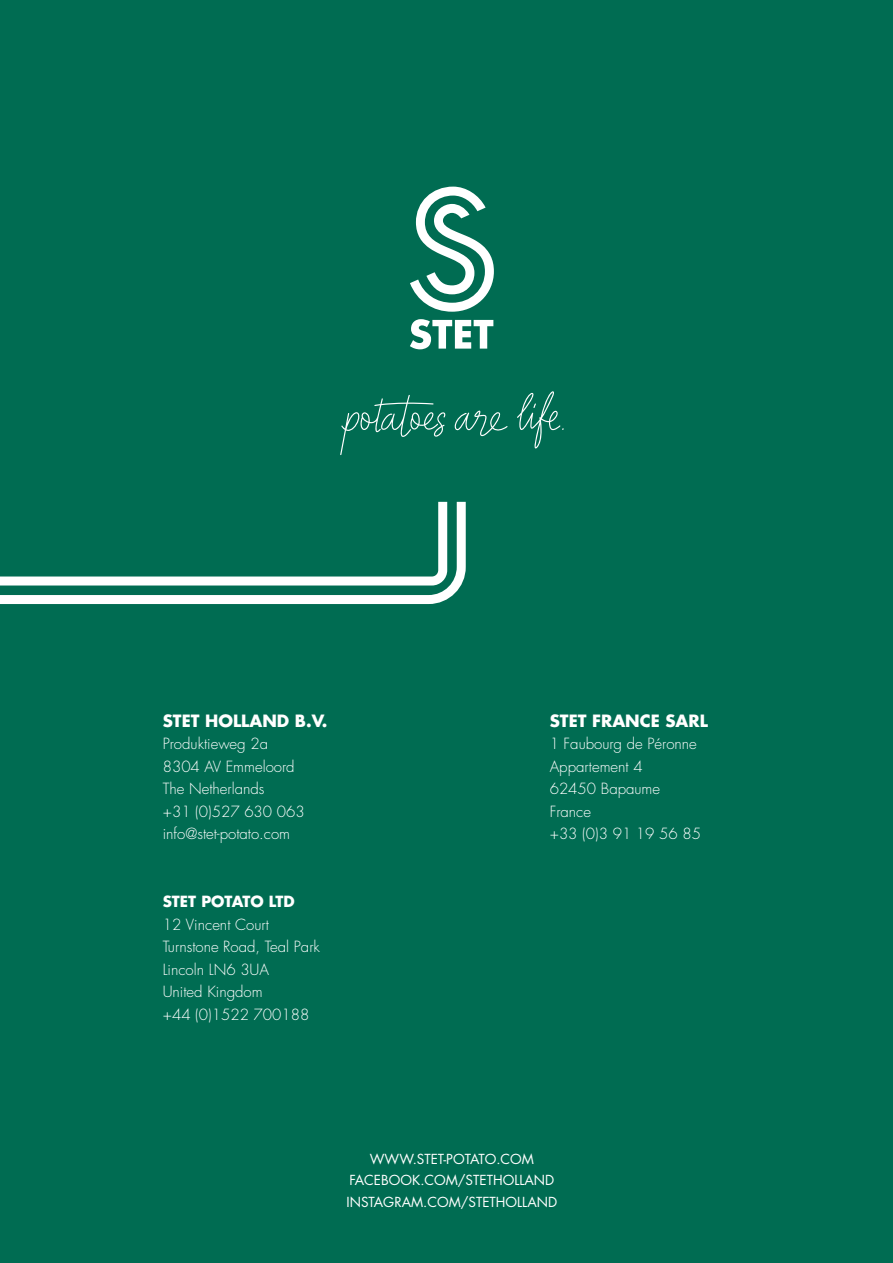
<style>
.page{position:relative;width:893px;height:1263px;background:#006c52}
.page>*{position:absolute;margin:0;border:0;box-sizing:border-box;transform-origin:0 0}
.t1{font:700 16.5px "Futura Std";color:#fff}
.t2{font:300 15px/22.5px "Futura Std";color:#fff}
.t3{font:700 15px "Futura Std";color:#fff}
.t4{font:13.5px/21.3px "Futura Std";color:#fff;text-align:center}
</style>
<div class="page">
<svg style="left:517px;top:391px;width:47px;height:57px"></svg>
<svg style="left:454px;top:410px;width:54px;height:26px"></svg>
<svg style="left:340px;top:395px;width:106px;height:60px"></svg>
<svg style="left:410px;top:187px;width:84px;height:125px"></svg>
<svg style="left:410px;top:319px;width:83px;height:30px"></svg>
<svg style="left:0;top:501px;width:466px;height:103px"></svg>
<svg style="left:0;top:501px;width:452px;height:89px"></svg>
<p class="t1" style="left:163px;top:710px;width:166px">STET HOLLAND B.V.</p>
<p class="t2" style="left:163px;top:733px;width:144px">Produktieweg 2a<br>8304 AV Emmeloord<br>The Netherlands<br>+31 (0)527 630 063 info@stet-potato.com</p>
<p class="t3" style="left:163px;top:891px;width:134px">STET POTATO LTD</p>
<p class="t2" style="left:163px;top:913px;width:159px">12 Vincent Court<br>Turnstone Road, Teal Park<br>Lincoln LN6 3UA<br>United Kingdom<br>+44 (0)1522 700188</p>
<p class="t1" style="left:550px;top:710px;width:160px">STET FRANCE SARL</p>
<p class="t2" style="left:550px;top:733px;width:153px">1 Faubourg de Péronne<br>Appartement 4<br>62450 Bapaume<br>France<br>+33 (0)3 91 19 56 85</p>
<p class="t4" style="left:347px;top:1148px;width:212px">WWW.STET-POTATO.COM<br>FACEBOOK.COM/STETHOLLAND<br>INSTAGRAM.COM/STETHOLLAND</p>
</div>
